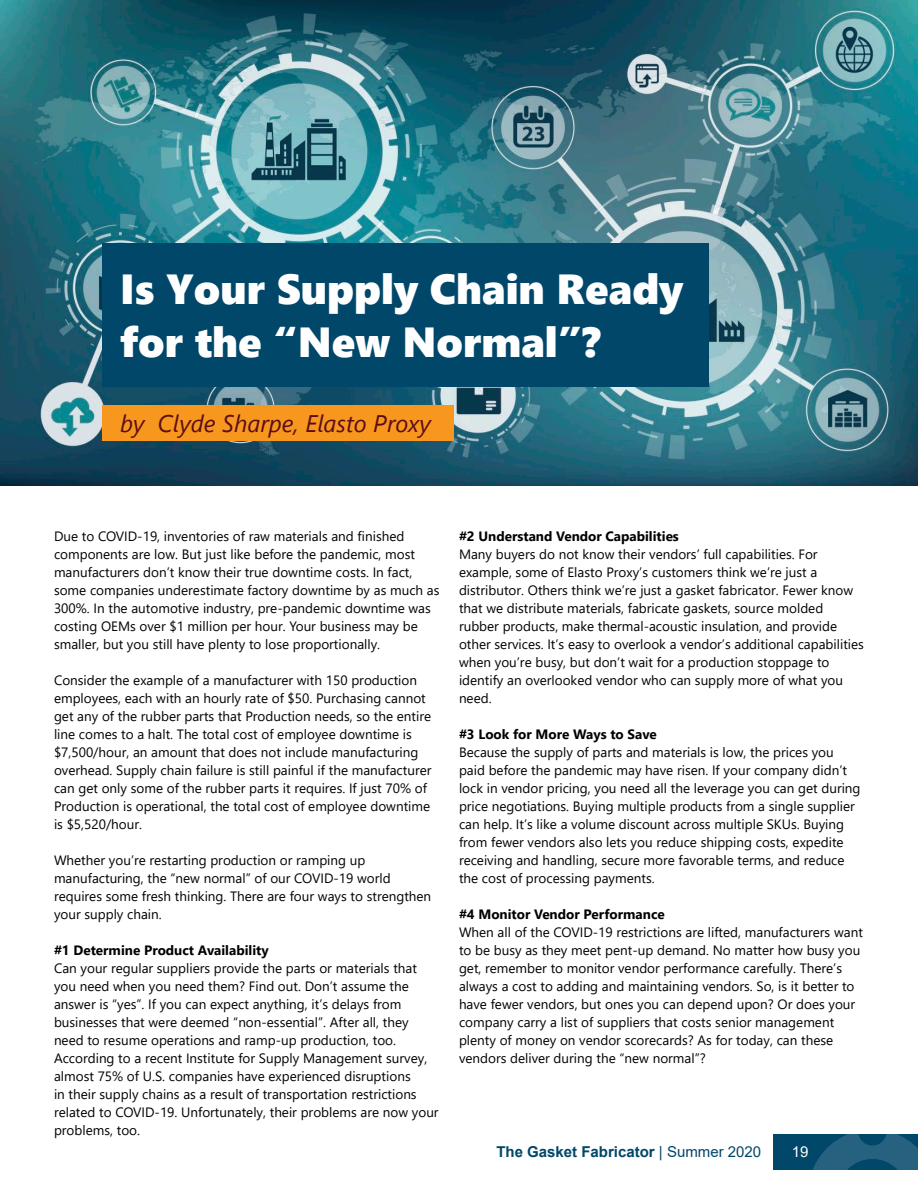
<style>
.page{position:relative;width:918px;height:1188px;background:#fff}
.page>*{position:absolute;margin:0;border:0;box-sizing:border-box;transform-origin:0 0}
.t1{font:42px "Segoe UI Black";color:#fff}
.t2{font:italic 24px "Segoe UI";color:#5b0d17}
.t3{font:700 15px "Arial";color:#00476a}
.t4{font:15px "Arial";color:#fff}
.t5{font:13.5px/18px "Segoe UI";color:#000}
.t6{font:700 13.5px "Segoe UI";color:#000}
.s1{font-weight:400}
</style>
<div class="page">
<div style="left:773px;top:1134px;width:145px;height:36px;background:#00476a"></div>
<svg style="left:812px;top:1134px;width:106px;height:36px"></svg>
<img style="left:0;top:0;width:918px;height:486px">
<div style="left:102px;top:243px;width:607px;height:144px;background:#00476a"></div>
<div style="left:102px;top:405px;width:352px;height:36px;background:#f7971d"></div>
<p class="t1" style="left:120px;top:259px;width:565px">Is Your Supply Chain Ready</p>
<p class="t1" style="left:120px;top:311px;width:482px">for the “New Normal”?</p>
<p class="t2" style="left:120px;top:401px;width:312px">by Clyde Sharpe, Elasto Proxy</p>
<p class="t5" style="left:54px;top:526px;width:387px">Due to COVID-19, inventories of raw materials and finished components are low. But just like before the pandemic, most manufacturers don’t know their true downtime costs. In fact, some companies underestimate factory downtime by as much as 300%. In the automotive industry, pre-pandemic downtime was costing OEMs over $1 million per hour. Your business may be smaller, but you still have plenty to lose proportionally.</p>
<p class="t5" style="left:54px;top:670px;width:379px">Consider the example of a manufacturer with 150 production employees, each with an hourly rate of $50. Purchasing cannot get any of the rubber parts that Production needs, so the entire line comes to a halt. The total cost of employee downtime is $7,500/hour, an amount that does not include manufacturing overhead. Supply chain failure is still painful if the manufacturer can get only some of the rubber parts it requires. If just 70% of Production is operational, the total cost of employee downtime is $5,520/hour.</p>
<p class="t5" style="left:54px;top:850px;width:379px">Whether you’re restarting production or ramping up manufacturing, the “new normal” of our COVID-19 world requires some fresh thinking. There are four ways to strengthen your supply chain.</p>
<p class="t6" style="left:54px;top:937px;width:216px">#1 Determine Product Availability</p>
<p class="t5" style="left:54px;top:958px;width:386px">Can your regular suppliers provide the parts or materials that you need when you need them? Find out. Don’t assume the answer is “yes”. If you can expect anything, it’s delays from businesses that were deemed “non-essential”. After all, they need to resume operations and ramp-up production, too.<br>According to a recent Institute for Supply Management survey, almost 75% of U.S. companies have experienced disruptions<br>in their supply chains as a result of transportation restrictions related to COVID-19. Unfortunately, their problems are now your problems, too.</p>
<p class="t6" style="left:459px;top:523px;width:221px">#2 Understand Vendor Capabilities</p>
<p class="t5" style="left:459px;top:544px;width:406px">Many buyers do not know their vendors’ full capabilities. For example, some of Elasto Proxy’s customers think we’re just a distributor. Others think we’re just a gasket fabricator. Fewer know that we distribute materials, fabricate gaskets, source molded rubber products, make thermal-acoustic insulation, and provide other services. It’s easy to overlook a vendor’s additional capabilities when you’re busy, but don’t wait for a production stoppage to identify an overlooked vendor who can supply more of what you need.</p>
<p class="t6" style="left:459px;top:721px;width:199px">#3 Look for More Ways to Save</p>
<p class="t5" style="left:459px;top:742px;width:403px">Because the supply of parts and materials is low, the prices you paid before the pandemic may have risen. If your company didn’t lock in vendor pricing, you need all the leverage you can get during price negotiations. Buying multiple products from a single supplier can help. It’s like a volume discount across multiple SKUs. Buying from fewer vendors also lets you reduce shipping costs, expedite receiving and handling, secure more favorable terms, and reduce the cost of processing payments.</p>
<p class="t6" style="left:459px;top:901px;width:207px">#4 Monitor Vendor Performance</p>
<p class="t5" style="left:459px;top:922px;width:405px">When all of the COVID-19 restrictions are lifted, manufacturers want to be busy as they meet pent-up demand. No matter how busy you get, remember to monitor vendor performance carefully. There’s always a cost to adding and maintaining vendors. So, is it better to have fewer vendors, but ones you can depend upon? Or does your company carry a list of suppliers that costs senior management plenty of money on vendor scorecards? As for today, can these vendors deliver during the “new normal”?</p>
<p class="t3" style="left:496px;top:1142px;width:266px">The Gasket Fabricator <span class="s1">| Summer 2020</span></p>
<p class="t4" style="left:792px;top:1142px;width:18px">19</p>
</div>
